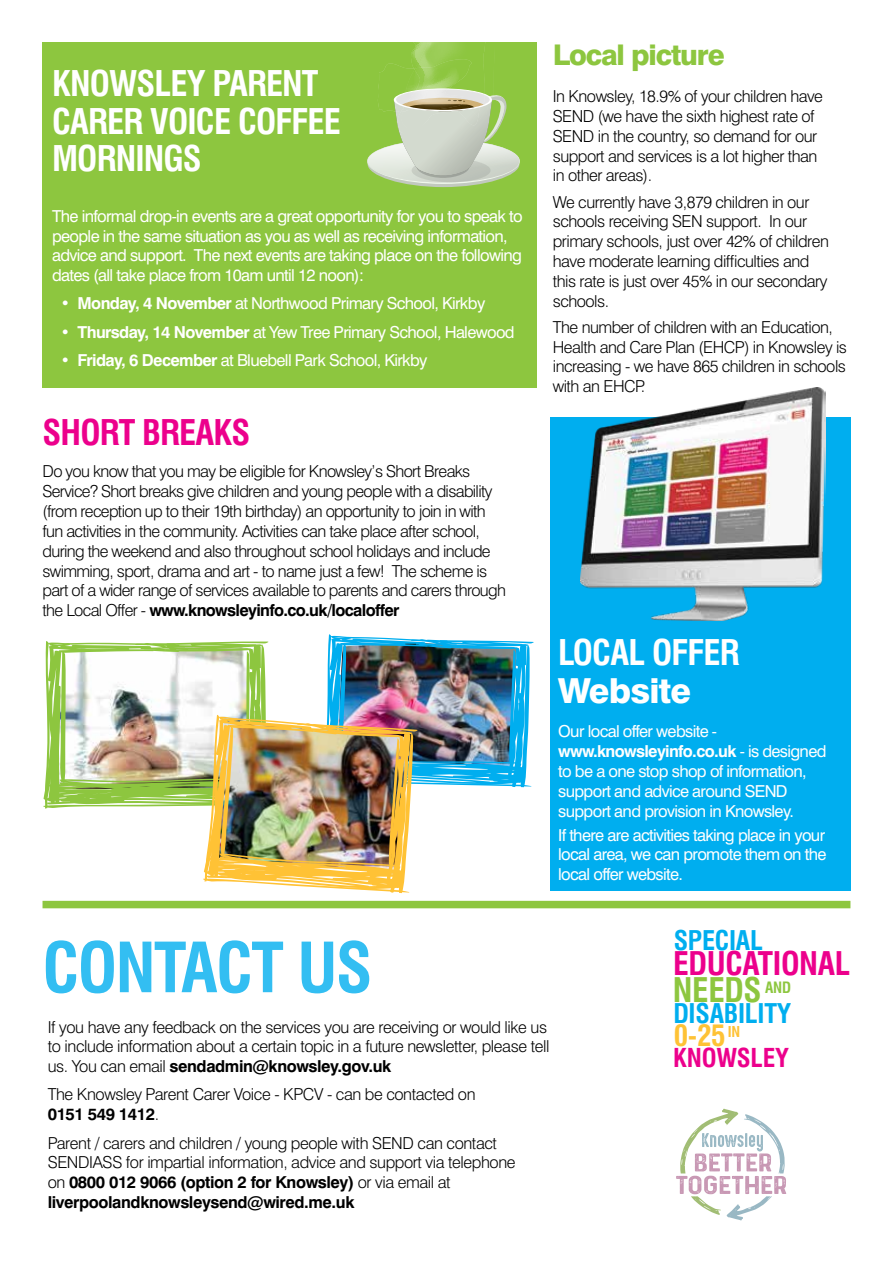
<style>
.page{position:relative;width:893px;height:1263px;background:#fff}
.page>*{position:absolute;margin:0;border:0;box-sizing:border-box;transform-origin:0 0}
.t1{font:700 condensed 67.35px "Swiss 721 BT";letter-spacing:-.025em;color:#00aeef}
.t2{font:700 condensed 34.5px/37.5px "Swiss 721 BT";letter-spacing:-.025em;color:#fff}
.t3{font:700 condensed 34.5px "Swiss 721 BT";letter-spacing:-.025em;color:#ec008c}
.t4{font:800 34.5px "Swiss 721 BT";letter-spacing:-.025em;color:#fff}
.t5{font:700 condensed 33px "Swiss 721 BT";letter-spacing:-.01em;color:#8dc63f}
.t6{font:700 condensed 31.8px "Swiss 721 BT";letter-spacing:-.01em;color:#ec008c}
.t7{font:700 condensed 28.95px "Swiss 721 BT";color:#fec235}
.t8{font:800 28.5px "Swiss 721 BT";letter-spacing:-.04em;color:#8dc63f}
.t9{font:700 condensed 26.4px "Swiss 721 BT";letter-spacing:-.01em;color:#00aeef}
.t10{font:700 condensed 25.35px "Swiss 721 BT";letter-spacing:-.01em;color:#ec008c}
.t11{font:300 16.5px/19.8px "Swiss 721 BT";letter-spacing:-.03em;color:#000}
.t12{font:16.5px/19.8px "Swiss 721 BT";letter-spacing:-.04em;color:#fff}
.s1{font-weight:700}
</style>
<div class="page">
<div style="left:43px;top:43px;width:494px;height:345px;background:#8dc63f"></div>
<div style="left:550px;top:417px;width:300px;height:474px;background:#00aeef"></div>
<div style="left:43px;top:901px;width:807px;height:7px;background:#8dc63f"></div>
<img style="left:580px;top:388px;width:246px;height:233px">
<svg style="left:368px;top:143px;width:151px;height:44px"></svg>
<svg style="left:368px;top:42px;width:151px;height:141px"></svg>
<img style="left:43px;top:634px;width:491px;height:260px">
<svg style="left:676px;top:1109px;width:110px;height:111px"></svg>
<h2 class="t2" style="left:52px;top:65px;width:290px">KNOWSLEY PARENT<br>CARER VOICE COFFEE<br>MORNINGS</h2>
<p class="t12" style="left:52px;top:206px;width:472px">The informal drop-in events are a great opportunity for you to speak to people in the same situation as you as well as receiving information, advice and support. The next events are taking place on the following dates (all take place from 10am until 12 noon):</p>
<p class="t12" style="left:61px;top:293px;width:426px">• <span class="s1">Monday, 4 November</span> at Northwood Primary School, Kirkby</p>
<p class="t12" style="left:61px;top:322px;width:456px">• <span class="s1">Thursday, 14 November</span> at Yew Tree Primary School, Halewood</p>
<p class="t12" style="left:61px;top:350px;width:368px">• <span class="s1">Friday, 6 December</span> at Bluebell Park School, Kirkby</p>
<h2 class="t3" style="left:43px;top:412px;width:209px">SHORT BREAKS</h2>
<p class="t11" style="left:43px;top:462px;width:465px">Do you know that you may be eligible for Knowsley’s Short Breaks Service? Short breaks give children and young people with a disability (from reception up to their 19th birthday) an opportunity to join in with fun activities in the community. Activities can take place after school, during the weekend and also throughout school holidays and include swimming, sport, drama and art - to name just a few! The scheme is part of a wider range of services available to parents and carers through the Local Offer - <span class="s1">www.knowsleyinfo.co.uk/localoffer</span></p>
<h3 class="t8" style="left:553px;top:38px;width:173px">Local picture</h3>
<p class="t11" style="left:553px;top:86px;width:272px">In Knowsley, 18.9% of your children have SEND (we have the sixth highest rate of SEND in the country, so demand for our support and services is a lot higher than in other areas).</p>
<p class="t11" style="left:553px;top:192px;width:278px">We currently have 3,879 children in our schools receiving SEN support. In our primary schools, just over 42% of children have moderate learning difficulties and this rate is just over 45% in our secondary schools.</p>
<p class="t11" style="left:553px;top:317px;width:296px">The number of children with an Education, Health and Care Plan (EHCP) in Knowsley is increasing - we have 865 children in schools with an EHCP.</p>
<h2 class="t2" style="left:558px;top:634px;width:183px">LOCAL OFFER</h2>
<h2 class="t4" style="left:558px;top:669px;width:134px">Website</h2>
<p class="t12" style="left:558px;top:721px;width:270px">Our local offer website - <span class="s1">www.knowsleyinfo.co.uk</span> - is designed to be a one stop shop of information, support and advice around SEND support and provision in Knowsley.</p>
<p class="t12" style="left:558px;top:825px;width:270px;text-align:justify">If there are activities taking place in your local area, we can promote them on the local offer website.</p>
<h1 class="t1" style="left:43px;top:927px;width:332px">CONTACT US</h1>
<p class="t11" style="left:48px;top:1017px;width:503px">If you have any feedback on the services you are receiving or would like us to include information about a certain topic in a future newsletter, please tell us. You can email <span class="s1">sendadmin@knowsley.gov.uk</span></p>
<p class="t11" style="left:48px;top:1084px;width:429px">The Knowsley Parent Carer Voice - KPCV - can be contacted on<br><span class="s1">0151 549 1412</span>.</p>
<p class="t11" style="left:48px;top:1133px;width:469px">Parent / carers and children / young people with SEND can contact SENDIASS for impartial information, advice and support via telephone on <span class="s1">0800 012 9066 (option 2 for Knowsley)</span> or via email at <span class="s1">liverpoolandknowsleysend@wired.me.uk</span></p>
<h3 class="t9" style="left:674px;top:924px;width:91px">SPECIAL</h3>
<h3 class="t6" style="left:673px;top:945px;width:179px">EDUCATIONAL</h3>
<h3 class="t5" style="left:673px;top:970px;width:120px">NEEDS <sup>AND</sup></h3>
<h3 class="t9" style="left:673px;top:998px;width:120px">DISABILITY</h3>
<h3 class="t7" style="left:674px;top:1018px;width:68px">0-25<sup>IN</sup></h3>
<h3 class="t10" style="left:673px;top:1043px;width:117px">KNOWSLEY</h3>
</div>
